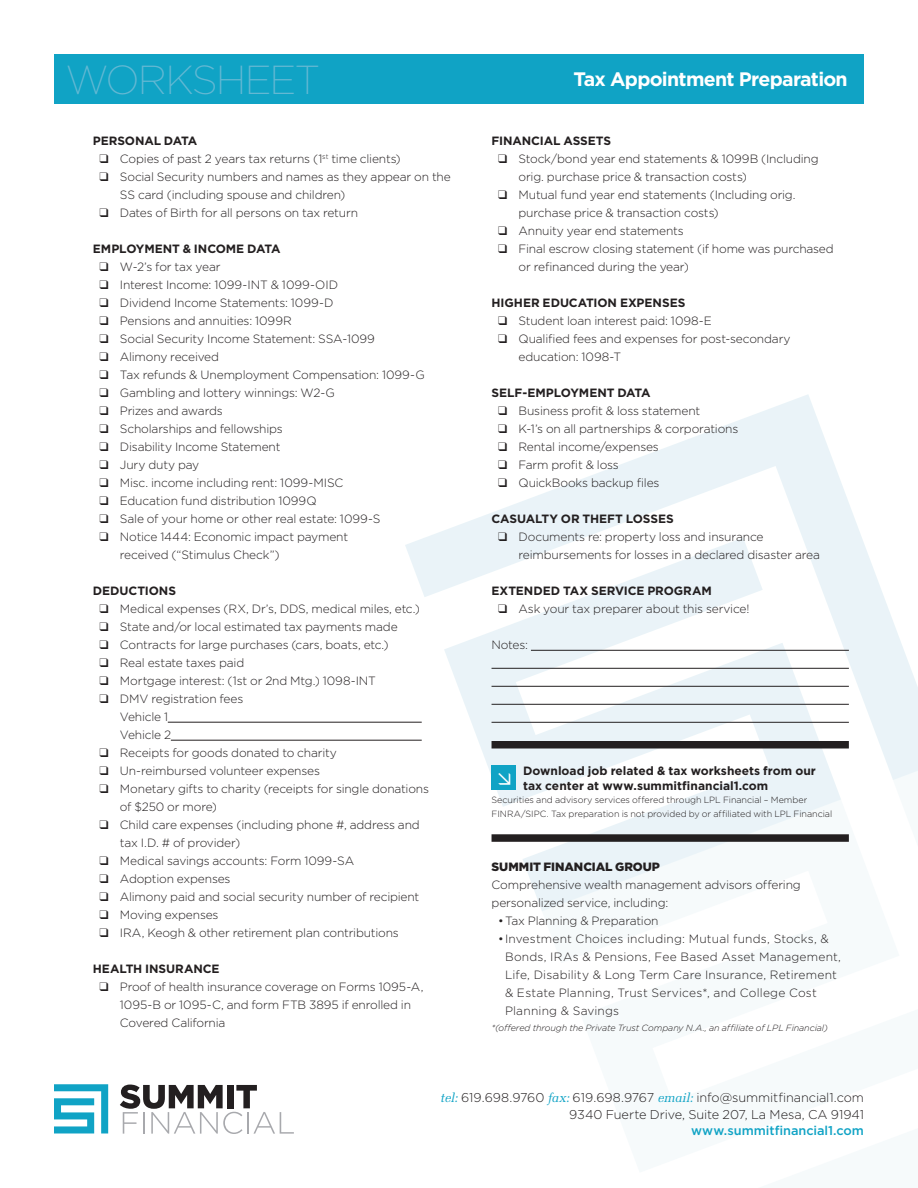
<style>
.page{position:relative;width:918px;height:1188px;background:#fff}
.page>*{position:absolute;margin:0;border:0;box-sizing:border-box;transform-origin:0 0}
.t1{font:200 40.5px "Gotham";letter-spacing:-.05em;color:#63b8d3}
.t2{font:700 19.5px "Gotham";letter-spacing:-.04em;color:#fff}
.t3{font:300 12.75px "Gotham";letter-spacing:-.005em;color:#231f20}
.t4{font:500 12.75px "Gotham";letter-spacing:-.005em;color:#10a3c5}
.bullets{font:300 12px/18px "Gotham";letter-spacing:-.015em;color:#231f20}
.bullets-2{font:700 12px/15px "Gotham";letter-spacing:-.005em;color:#231f20}
.bullets-3{font:300 12px/18px "Gotham";letter-spacing:.015em;color:#231f20}
.bullets-4{font:900 12px "Gotham";letter-spacing:-.005em;color:#231f20}
.bullets-5{font:300 9px/13.5px "Gotham";letter-spacing:-.005em;color:#231f20}
.bullets-6{font:italic 300 9px "Gotham";letter-spacing:-.01em;color:#231f20}
.s1{font-family:"Melior";font-weight:400;font-style:italic;color:#10a3c5}
</style>
<div class="page">
<svg style="left:405px;top:394px;width:513px;height:366px"></svg>
<svg style="left:444px;top:538px;width:397px;height:372px"></svg>
<svg style="left:659px;top:760px;width:259px;height:39px"></svg>
<svg style="left:542px;top:799px;width:299px;height:113px"></svg>
<svg style="left:54px;top:1084px;width:54px;height:49px"></svg>
<svg style="left:120px;top:1085px;width:174px;height:49px"></svg>
<div style="left:54px;top:54px;width:810px;height:50px;background:#10a3c5"></div>
<hr style="left:168px;top:722px;width:254px;height:1px;background:#231f20">
<hr style="left:171px;top:740px;width:251px;height:1px;background:#231f20">
<hr style="left:531px;top:650px;width:318px;height:1px;background:#231f20">
<hr style="left:492px;top:668px;width:357px;height:1px;background:#231f20">
<hr style="left:492px;top:686px;width:357px;height:1px;background:#231f20">
<hr style="left:492px;top:704px;width:357px;height:1px;background:#231f20">
<hr style="left:492px;top:722px;width:357px;height:1px;background:#231f20">
<div style="left:492px;top:765px;width:24px;height:25px;background:#10a3c5"></div>
<div style="left:492px;top:741px;width:357px;height:7px;background:#231f20"></div>
<div style="left:492px;top:834px;width:357px;height:8px;background:#231f20"></div>
<p class="t1" style="left:66px;top:58px;width:255px">WORKSHEET</p>
<p class="t2" style="left:574px;top:68px;width:276px">Tax Appointment Preparation</p>
<p class="bullets-2" style="left:93px;top:133px;width:106px">PERSONAL DATA</p>
<p class="bullets" style="left:100px;top:149px;width:303px">❑ Copies of past 2 years tax returns (1<sup>st</sup> time clients)</p>
<p class="bullets" style="left:120px;top:167px;width:332px;text-indent:-20px">❑ Social Security numbers and names as they appear on the<br>SS card (including spouse and children)</p>
<p class="bullets" style="left:100px;top:203px;width:260px">❑ Dates of Birth for all persons on tax return</p>
<p class="bullets-2" style="left:93px;top:241px;width:189px">EMPLOYMENT &amp; INCOME DATA</p>
<p class="bullets" style="left:100px;top:257px;width:122px">❑ W-2’s for tax year</p>
<p class="bullets" style="left:100px;top:275px;width:240px">❑ Interest Income: 1099-INT &amp; 1099-OID</p>
<p class="bullets" style="left:100px;top:293px;width:235px">❑ Dividend Income Statements: 1099-D</p>
<p class="bullets" style="left:100px;top:311px;width:194px">❑ Pensions and annuities: 1099R</p>
<p class="bullets" style="left:100px;top:329px;width:277px">❑ Social Security Income Statement: SSA-1099</p>
<p class="bullets" style="left:100px;top:347px;width:121px">❑ Alimony received</p>
<p class="bullets" style="left:100px;top:365px;width:327px">❑ Tax refunds &amp; Unemployment Compensation: 1099-G</p>
<p class="bullets" style="left:100px;top:383px;width:237px">❑ Gambling and lottery winnings: W2-G</p>
<p class="bullets" style="left:100px;top:401px;width:125px">❑ Prizes and awards</p>
<p class="bullets" style="left:100px;top:419px;width:185px">❑ Scholarships and fellowships</p>
<p class="bullets" style="left:100px;top:437px;width:182px">❑ Disability Income Statement</p>
<p class="bullets" style="left:100px;top:455px;width:101px">❑ Jury duty pay</p>
<p class="bullets" style="left:100px;top:473px;width:245px">❑ Misc. income including rent: 1099-MISC</p>
<p class="bullets" style="left:100px;top:491px;width:218px">❑ Education fund distribution 1099Q</p>
<p class="bullets" style="left:100px;top:509px;width:282px">❑ Sale of your home or other real estate: 1099-S</p>
<p class="bullets" style="left:120px;top:527px;width:230px;text-indent:-20px">❑ Notice 1444: Economic impact payment received (“Stimulus Check”)</p>
<p class="bullets-2" style="left:93px;top:583px;width:85px">DEDUCTIONS</p>
<p class="bullets" style="left:100px;top:599px;width:322px">❑ Medical expenses (RX, Dr’s, DDS, medical miles, etc.)</p>
<p class="bullets" style="left:100px;top:617px;width:300px">❑ State and/or local estimated tax payments made</p>
<p class="bullets" style="left:100px;top:635px;width:291px">❑ Contracts for large purchases (cars, boats, etc.)</p>
<p class="bullets" style="left:100px;top:653px;width:146px">❑ Real estate taxes paid</p>
<p class="bullets" style="left:100px;top:671px;width:278px">❑ Mortgage interest: (1st or 2nd Mtg.) 1098-INT</p>
<p class="bullets" style="left:100px;top:689px;width:145px">❑ DMV registration fees</p>
<p class="bullets" style="left:120px;top:707px;width:50px">Vehicle 1</p>
<p class="bullets" style="left:120px;top:725px;width:53px">Vehicle 2</p>
<p class="bullets" style="left:100px;top:743px;width:239px">❑ Receipts for goods donated to charity</p>
<p class="bullets" style="left:100px;top:761px;width:222px">❑ Un-reimbursed volunteer expenses</p>
<p class="bullets" style="left:120px;top:779px;width:311px;text-indent:-20px">❑ Monetary gifts to charity (receipts for single donations of $250 or more)</p>
<p class="bullets" style="left:120px;top:815px;width:301px;text-indent:-20px">❑ Child care expenses (including phone #, address and tax I.D. # of provider)</p>
<p class="bullets" style="left:100px;top:851px;width:256px">❑ Medical savings accounts: Form 1099-SA</p>
<p class="bullets" style="left:100px;top:869px;width:132px">❑ Adoption expenses</p>
<p class="bullets" style="left:100px;top:887px;width:321px">❑ Alimony paid and social security number of recipient</p>
<p class="bullets" style="left:100px;top:905px;width:120px">❑ Moving expenses</p>
<p class="bullets" style="left:100px;top:923px;width:301px">❑ IRA, Keogh &amp; other retirement plan contributions</p>
<p class="bullets-2" style="left:93px;top:961px;width:128px">HEALTH INSURANCE</p>
<p class="bullets" style="left:120px;top:977px;width:305px;text-indent:-20px">❑ Proof of health insurance coverage on Forms 1095-A,<br>1095-B or 1095-C, and form FTB 3895 if enrolled in<br>Covered California</p>
<p class="bullets-2" style="left:492px;top:133px;width:121px">FINANCIAL ASSETS</p>
<p class="bullets" style="left:519px;top:149px;width:302px;text-indent:-20px">❑ Stock/bond year end statements &amp; 1099B (Including orig. purchase price &amp; transaction costs)</p>
<p class="bullets" style="left:519px;top:185px;width:279px;text-indent:-20px">❑ Mutual fund year end statements (Including orig. purchase price &amp; transaction costs)</p>
<p class="bullets" style="left:498px;top:221px;width:187px">❑ Annuity year end statements</p>
<p class="bullets" style="left:519px;top:239px;width:317px;text-indent:-20px">❑ Final escrow closing statement (if home was purchased or refinanced during the year)</p>
<p class="bullets-2" style="left:492px;top:295px;width:195px">HIGHER EDUCATION EXPENSES</p>
<p class="bullets" style="left:498px;top:311px;width:215px">❑ Student loan interest paid: 1098-E</p>
<p class="bullets" style="left:519px;top:329px;width:274px;text-indent:-20px">❑ Qualified fees and expenses for post-secondary education: 1098-T</p>
<p class="bullets-2" style="left:492px;top:385px;width:161px">SELF-EMPLOYMENT DATA</p>
<p class="bullets" style="left:498px;top:401px;width:203px">❑ Business profit &amp; loss statement</p>
<p class="bullets" style="left:498px;top:419px;width:242px">❑ K-1’s on all partnerships &amp; corporations</p>
<p class="bullets" style="left:498px;top:437px;width:162px">❑ Rental income/expenses</p>
<p class="bullets" style="left:498px;top:455px;width:122px">❑ Farm profit &amp; loss</p>
<p class="bullets" style="left:498px;top:473px;width:163px">❑ QuickBooks backup files</p>
<p class="bullets-2" style="left:492px;top:511px;width:184px">CASUALTY OR THEFT LOSSES</p>
<p class="bullets" style="left:519px;top:527px;width:303px;text-indent:-20px">❑ Documents re: property loss and insurance reimbursements for losses in a declared disaster area</p>
<p class="bullets-2" style="left:492px;top:583px;width:222px">EXTENDED TAX SERVICE PROGRAM</p>
<p class="bullets" style="left:498px;top:599px;width:253px">❑ Ask your tax preparer about this service!</p>
<p class="bullets" style="left:492px;top:635px;width:38px">Notes:</p>
<p class="bullets-2" style="left:523px;top:763px;width:294px">Download job related &amp; tax worksheets from our tax center at www.summitfinancial1.com</p>
<p class="bullets-5" style="left:492px;top:793px;width:342px">Securities and advisory services offered through LPL Financial – Member<br>FINRA/SIPC. Tax preparation is not provided by or affiliated with LPL Financial</p>
<p class="bullets-4" style="left:492px;top:860px;width:170px">SUMMIT FINANCIAL GROUP</p>
<p class="bullets" style="left:492px;top:875px;width:311px">Comprehensive wealth management advisors offering personalized service, including:</p>
<p class="bullets" style="left:498px;top:911px;width:162px">•Tax Planning &amp; Preparation</p>
<p class="bullets-3" style="left:505px;top:929px;width:337px;text-indent:-7px">•Investment Choices including: Mutual funds, Stocks, &amp; Bonds, IRAs &amp; Pensions, Fee Based Asset Management, Life, Disability &amp; Long Term Care Insurance, Retirement &amp; Estate Planning, Trust Services*, and College Cost Planning &amp; Savings</p>
<p class="bullets-6" style="left:492px;top:1023px;width:338px">*(offered through the Private Trust Company N.A., an affiliate of LPL Financial)</p>
<p class="t3" style="left:440px;top:1091px;width:425px"><span class="s1">tel:</span> 619.698.9760 <span class="s1">fax:</span> 619.698.9767 <span class="s1">email:</span> info@summitfinancial1.com</p>
<p class="t3" style="left:569px;top:1107px;width:296px">9340 Fuerte Drive, Suite 207, La Mesa, CA 91941</p>
<p class="t4" style="left:691px;top:1124px;width:174px">www.summitfinancial1.com</p>
</div>
